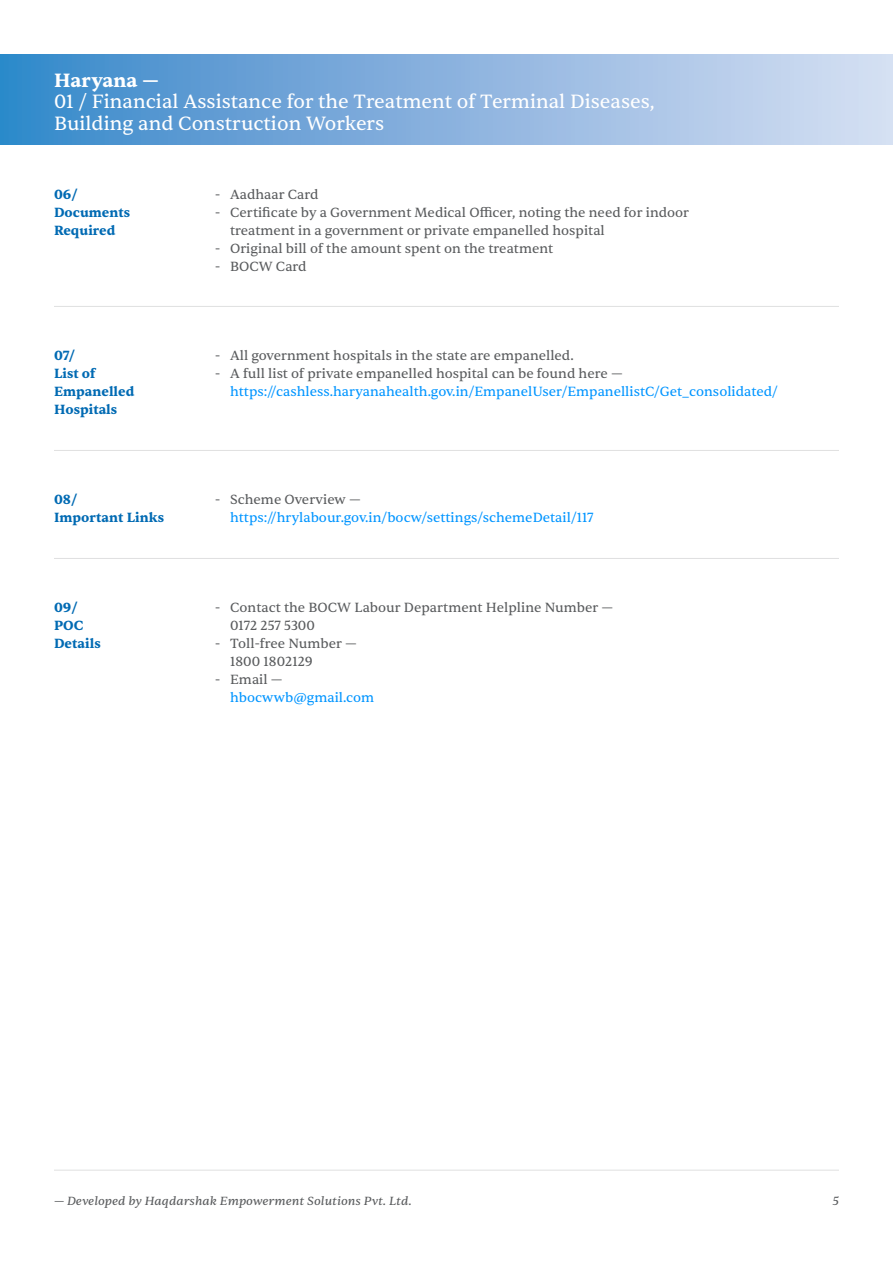
<style>
.page{position:relative;width:893px;height:1263px;background:#fff}
.page>*{position:absolute;margin:0;border:0;box-sizing:border-box;transform-origin:0 0}
.t1{font:19.5px/21.3px "Sentient";color:#fff}
.t2{font:700 19.5px "Sentient";color:#fff}
.t3{font:13.5px/18px "Sentient";color:#595b5d}
.t4{font:13.5px "Sentient";color:#0195ff}
.t5{font:700 13.5px/18px "Sentient";color:#006ab3}
.t6{font:italic 12px "Sentient";color:#595b5d}
</style>
<div class="page">
<hr style="left:54px;top:1170px;width:785px;height:1px;background:#595b5d">
<hr style="left:54px;top:306px;width:785px;height:1px;background:#595b5d">
<hr style="left:54px;top:450px;width:785px;height:1px;background:#595b5d">
<hr style="left:54px;top:558px;width:785px;height:1px;background:#595b5d">
<img style="left:0;top:55px;width:893px;height:89px">
<h1 class="t2" style="left:54px;top:68px;width:107px">Haryana —</h1>
<h1 class="t1" style="left:54px;top:91px;width:602px">01 / Financial Assistance for the Treatment of Terminal Diseases,<br>Building and Construction Workers</h1>
<p class="t5" style="left:54px;top:185px;width:78px">06/<br>Documents<br>Required</p>
<p class="t5" style="left:54px;top:347px;width:82px">07/<br>List of<br>Empanelled<br>Hospitals</p>
<p class="t5" style="left:54px;top:490px;width:112px">08/<br>Important Links</p>
<p class="t3" style="left:215px;top:185px;width:7px">- -</p>
<p class="t3" style="left:215px;top:239px;width:7px">- -</p>
<p class="t3" style="left:230px;top:185px;width:461px">Aadhaar Card<br>Certificate by a Government Medical Officer, noting the need for indoor treatment in a government or private empanelled hospital<br>Original bill of the amount spent on the treatment<br>BOCW Card</p>
<p class="t3" style="left:215px;top:347px;width:7px">- -</p>
<p class="t3" style="left:230px;top:347px;width:394px">All government hospitals in the state are empanelled.<br>A full list of private empanelled hospital can be found here —</p>
<p class="t4" style="left:230px;top:383px;width:549px">https://cashless.haryanahealth.gov.in/EmpanelUser/EmpanellistC/Get_consolidated/</p>
<p class="t3" style="left:215px;top:490px;width:7px">-</p>
<p class="t3" style="left:230px;top:491px;width:132px">Scheme Overview —</p>
<p class="t4" style="left:230px;top:509px;width:365px">https://hrylabour.gov.in/bocw/settings/schemeDetail/117</p>
<p class="t5" style="left:54px;top:599px;width:48px">09/<br>POC<br>Details</p>
<p class="t3" style="left:230px;top:599px;width:385px">Contact the BOCW Labour Department Helpline Number —<br>0172 257 5300<br>Toll-free Number —<br>1800 1802129<br>Email —</p>
<p class="t4" style="left:230px;top:689px;width:145px">hbocwwb@gmail.com</p>
<p class="t3" style="left:215px;top:599px;width:7px">-</p>
<p class="t3" style="left:215px;top:635px;width:7px">-</p>
<p class="t3" style="left:215px;top:671px;width:7px">-</p>
<p class="t6" style="left:54px;top:1193px;width:359px">— Developed by Haqdarshak Empowerment Solutions Pvt. Ltd.</p>
<p class="t6" style="left:833px;top:1193px;width:8px">5</p>
</div>
